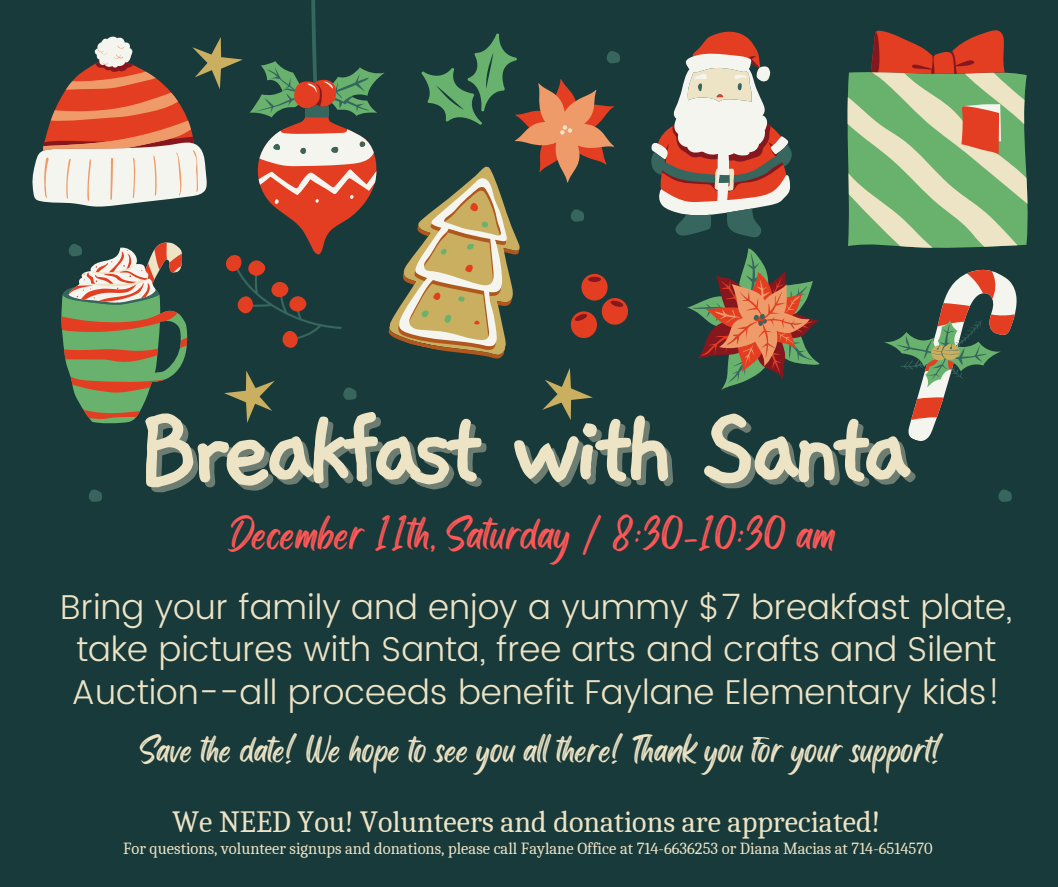
<style>
.page{position:relative;width:1058px;height:887px;background:#fff}
.page>*{position:absolute;margin:0;border:0;box-sizing:border-box;transform-origin:0 0}
.t1{font:700 113.55px "Gaegu";letter-spacing:-.1em;color:#ede3c5}
.t2{font:42px "Black Bones";color:#ff5757}
.t3{font:300 34.5px/42.8px "Poppins";color:#ede3c5;text-align:center}
.t4{font:34.5px "Black Bones";color:#ede3c5}
.t5{font:30px "Caladea";color:#ede3c5}
.t6{font:16.5px "Caladea";color:#ede3c5}
</style>
<div class="page">
<div style="left:0;top:0;width:1058px;height:886px;background:#193a3a"></div>
<svg style="left:687px;top:248px;width:133px;height:142px"></svg>
<svg style="left:847px;top:30px;width:180px;height:218px;background:#949e74"></svg>
<svg style="left:89px;top:489px;width:13px;height:13px"></svg>
<svg style="left:998px;top:489px;width:13px;height:13px"></svg>
<svg style="left:32px;top:0;width:596px;height:423px"></svg>
<svg style="left:651px;top:31px;width:140px;height:206px"></svg>
<svg style="left:884px;top:269px;width:133px;height:172px"></svg>
<p class="t1" style="left:135px;top:395px;width:779px">Breakfast with Santa</p>
<p class="t2" style="left:228px;top:504px;width:609px">December 11th, Saturday / 8:30-10:30 am</p>
<p class="t3" style="left:60px;top:585px;width:953px">Bring your family and enjoy a yummy $7 breakfast plate, take pictures with Santa, free arts and crafts and Silent<br>Auction--all proceeds benefit Faylane Elementary kids!</p>
<p class="t4" style="left:140px;top:724px;width:805px">Save the date! We hope to see you all there! Thank you for your support!</p>
<p class="t5" style="left:173px;top:804px;width:709px">We NEED You! Volunteers and donations are appreciated!</p>
<p class="t6" style="left:123px;top:839px;width:811px">For questions, volunteer signups and donations, please call Faylane Office at 714-6636253 or Diana Macias at 714-6514570</p>
</div>
